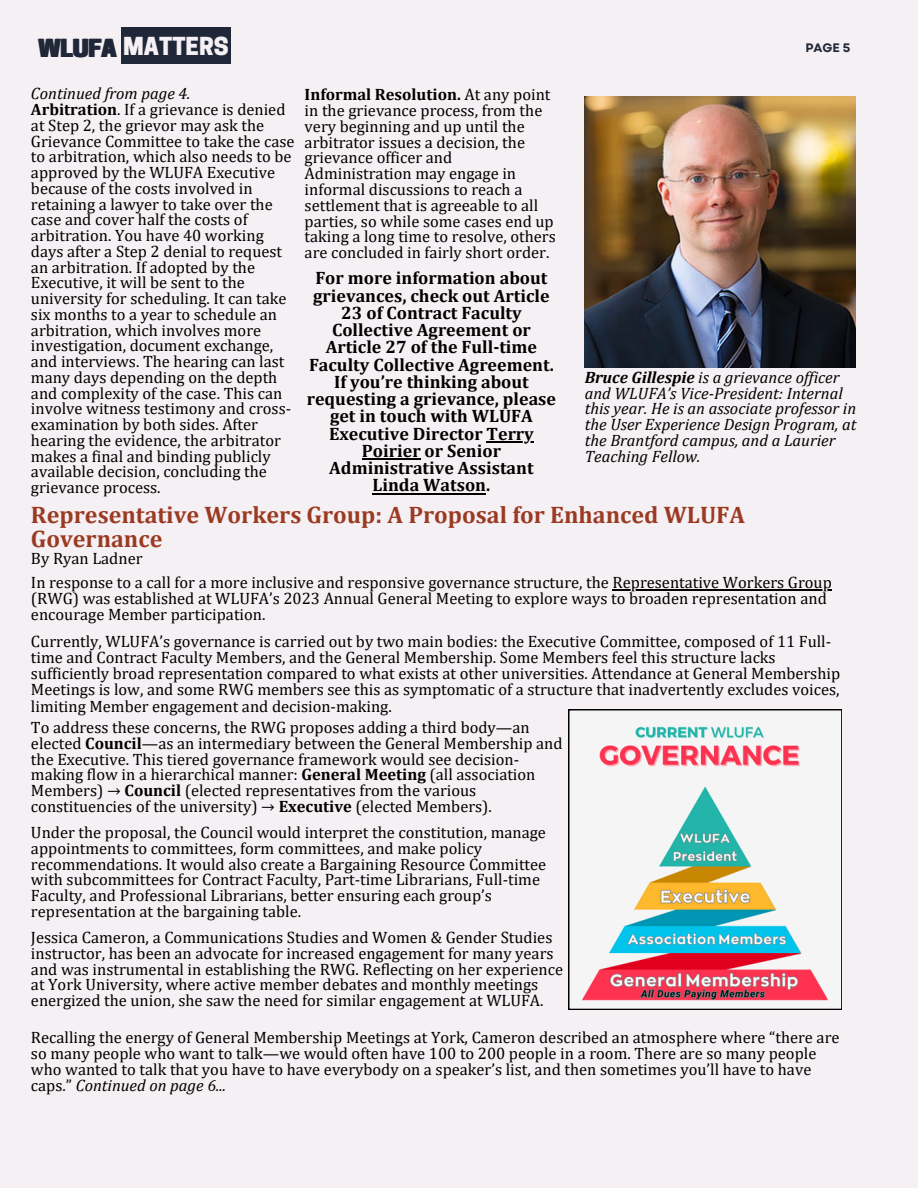
<style>
.page{position:relative;width:918px;height:1188px;background:#f5f0f3}
.page>*{position:absolute;margin:0;border:0;box-sizing:border-box;transform-origin:0 0}
.t1{font:700 24px/23.7px "Cambria";color:#9b3a22}
.t2{font:800 23.25px "Cooper Hewitt";color:#202738}
.t3{font:800 23.25px "Cooper Hewitt";color:#f5f0f3}
.t4{font:700 18px/17.2px "Cambria";color:#000;text-align:center}
.t5{font:16.5px/15.8px "Cambria";color:#000}
.t6{font:italic 16.5px/15.8px "Cambria";color:#000}
.t7{font:700 12.3px "Garet";color:#202738}
.s1{font-style:italic}
.s2{font-weight:700}
.s3{color:#f5f0f3}
</style>
<div class="page">
<div style="left:121px;top:28px;width:110px;height:36px;background:#202738"></div>
<hr style="left:487px;top:441px;width:47px;height:2px;background:#000">
<hr style="left:362px;top:458px;width:59px;height:2px;background:#000">
<hr style="left:373px;top:493px;width:113px;height:1px;background:#000">
<hr style="left:613px;top:589px;width:219px;height:1px;background:#000">
<svg style="left:568px;top:709px;width:274px;height:301px"></svg>
<img style="left:585px;top:96px;width:271px;height:271px">
<h1 class="t3" style="left:155px;top:37px;width:75px">? TERS</h1>
<p class="t3" style="left:159px;top:37px;width:15px">T</p>
<h1 class="t7" style="left:805px;top:39px;width:47px">PAGE 5</h1>
<h4 class="t5" style="left:31px;top:85px;width:265px"><span class="s1">Continued from page 4.<br></span><span class="s2">Arbitration</span>. If a grievance is denied at Step 2, the grievor may ask the Grievance Committee to take the case to arbitration, which also needs to be approved by the WLUFA Executive because of the costs involved in retaining a lawyer to take over the case and cover half the costs of arbitration. You have 40 working days after a Step 2 denial to request an arbitration. If adopted by the Executive, it will be sent to the university for scheduling. It can take six months to a year to schedule an arbitration, which involves more investigation, document exchange, and interviews. The hearing can last many days depending on the depth and complexity of the case. This can involve witness testimony and cross&shy;examination by both sides. After hearing the evidence, the arbitrator makes a final and binding publicly available decision, concluding the grievance process.</h4>
<p class="t2" style="left:38px;top:39px;width:155px">WLUFA <span class="s3">MA ??</span></p>
<h3 class="t5" style="left:305px;top:87px;width:253px"><span class="s2">Informal Resolution.</span> At any point in the grievance process, from the very beginning and up until the arbitrator issues a decision, the grievance officer and<br>Administration may engage in informal discussions to reach a settlement that is agreeable to all parties, so while some cases end up taking a long time to resolve, others are concluded in fairly short order.</h3>
<h4 class="t4" style="left:307px;top:269px;width:251px">For more information about grievances, check out Article<br>23 of Contract Faculty<br>Collective Agreement or<br>Article 27 of the Full-time<br>Faculty Collective Agreement.<br>If you’re thinking about requesting a grievance, please get in touch with WLUFA<br>Executive Director Terry</h4>
<p class="t4" style="left:329px;top:442px;width:206px">Poirier or Senior<br>Administrative Assistant<br>Linda Watson.</p>
<h4 class="t6" style="left:585px;top:369px;width:273px"><span class="s2">Bruce Gillespie</span> is a grievance of icer and WLUFA’s Vice-President: Internal this year. He is an associate professor in the User Experience Design Program, at the Brantford campus, and a Laurier Teaching Fellow.</h4>
<h2 class="t1" style="left:31px;top:502px;width:716px">Representative Workers Group: A Proposal for Enhanced WLUFA<br>Governance</h2>
<h2 class="t5" style="left:31px;top:550px;width:113px">By Ryan Ladner</h2>
<h4 class="t5" style="left:31px;top:574px;width:802px">In response to a call for a more inclusive and responsive governance structure, the Representative Workers Group</h4>
<h4 class="t5" style="left:31px;top:590px;width:797px;line-height:16.2px">(RWG) was established at WLUFA’s 2023 Annual General Meeting to explore ways to broaden representation and encourage Member participation.</h4>
<h4 class="t5" style="left:31px;top:633px;width:802px">Currently, WLUFA’s governance is carried out by two main bodies: the Executive Committee, composed of 11 Full-</h4>
<p class="t5" style="left:31px;top:649px;width:811px;line-height:16.2px">time and Contract Faculty Members, and the General Membership. Some Members feel this structure lacks sufficiently broad representation compared to what exists at other universities. Attendance at General Membership Meetings is low, and some RWG members see this as symptomatic of a structure that inadvertently excludes voices, limiting Member engagement and decision-making.</p>
<h4 class="t5" style="left:31px;top:719px;width:533px">To address these concerns, the RWG proposes adding a third body—an elected <span class="s2">Council</span>—as an intermediary between the General Membership and the Executive. This tiered governance framework would see decision&shy;making flow in a hierarchical manner: <span class="s2">General Meeting</span> (all association Members) → <span class="s2">Council</span> (elected representatives from the various constituencies of the university) → <span class="s2">Executive</span> (elected Members).</h4>
<h4 class="t5" style="left:31px;top:824px;width:517px">Under the proposal, the Council would interpret the constitution, manage appointments to committees, form committees, and make policy recommendations. It would also create a Bargaining Resource Committee with subcommittees for Contract Faculty, Part-time Librarians, Full-time Faculty, and Professional Librarians, better ensuring each group’s representation at the bargaining table.</h4>
<h4 class="t5" style="left:31px;top:929px;width:534px">Jessica Cameron, a Communications Studies and Women &amp; Gender Studies instructor, has been an advocate for increased engagement for many years and was instrumental in establishing the RWG. Reflecting on her experience at York University, where active member debates and monthly meetings energized the union, she saw the need for similar engagement at WLUFA.</h4>
<h4 class="t5" style="left:31px;top:1029px;width:810px">Recalling the energy of General Membership Meetings at York, Cameron described an atmosphere where “there are so many people who want to talk—we would often have 100 to 200 people in a room. There are so many people who wanted to talk that you have to have everybody on a speaker’s list, and then sometimes you’ll have to have caps.” <span class="s1">Continued on page 6...</span></h4>
</div>
